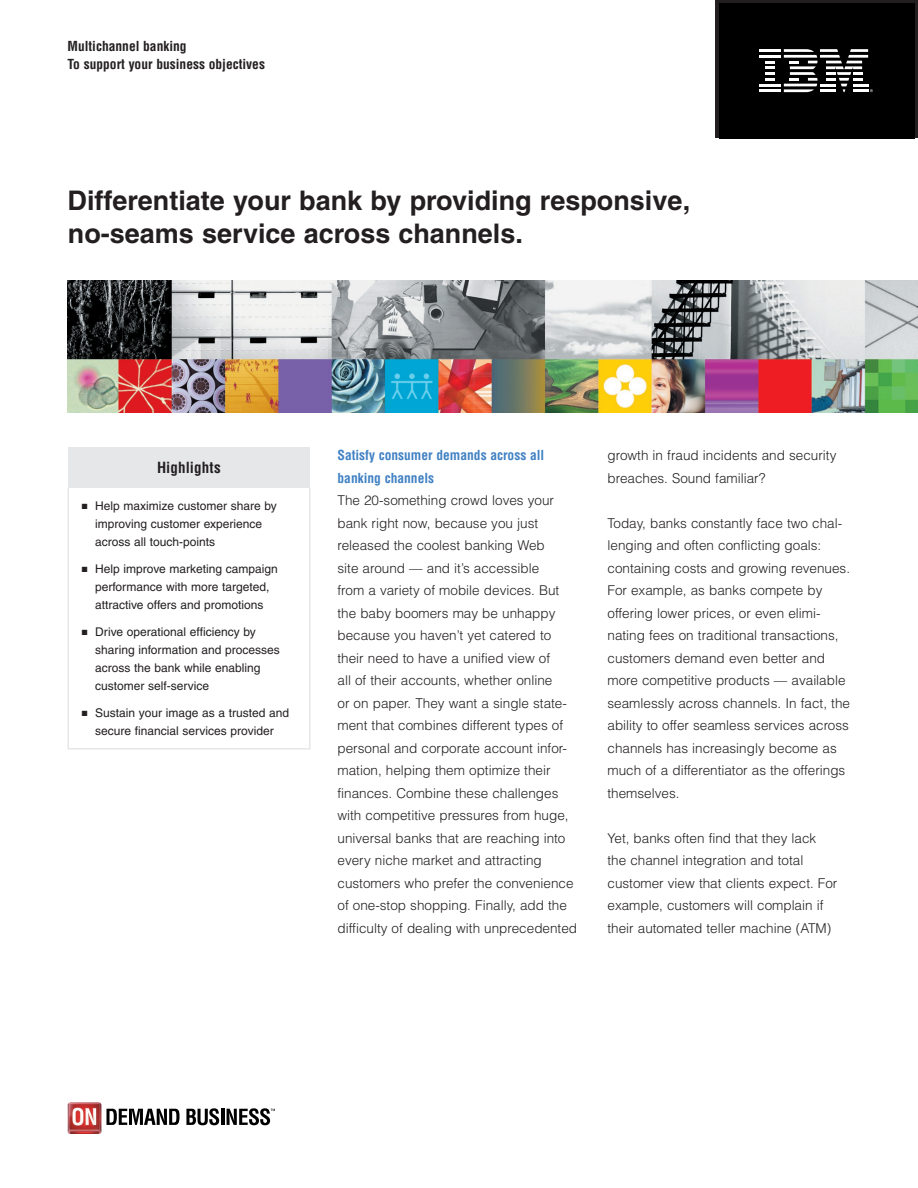
<style>
.page{position:relative;width:918px;height:1188px;background:#fff}
.page>*{position:absolute;margin:0;border:0;box-sizing:border-box;transform-origin:0 0}
.Head_2_A{font:700 27px/33px "Helvetica";color:#231f20}
.Contents_Highlight_Heading{font:700 condensed 15px "Helvetica";letter-spacing:.005em;color:#231f20}
.Body_1{font:300 13.5px/22.5px "Helvetica";color:#231f20}
.Subject_Identifier{font:700 condensed 13.5px "Helvetica";color:#231f20}
.Sub_1_A_Blue{font:700 condensed 13.5px/22.5px "Helvetica";color:#4181c3}
.Hightlight_Bullet{font:12px/18px "Helvetica";color:#231f20}
</style>
<div class="page">
<div style="left:715px;top:0;width:203px;height:138px;background:#231f20"></div>
<div style="left:720px;top:3px;width:195px;height:135px;background:#000"></div>
<hr style="left:760px;top:49px;width:21px;height:3px;background:#fff">
<hr style="left:760px;top:55px;width:21px;height:3px;background:#fff">
<svg style="left:766px;top:61px;width:9px;height:20px"></svg>
<hr style="left:760px;top:84px;width:21px;height:2px;background:#fff">
<hr style="left:760px;top:89px;width:21px;height:3px;background:#fff">
<svg style="left:784px;top:49px;width:89px;height:43px"></svg>
<img style="left:68px;top:280px;width:850px;height:132px">
<img style="left:68px;top:1102px;width:34px;height:32px">
<svg style="left:107px;top:1109px;width:72px;height:16px"></svg>
<svg style="left:186px;top:1108px;width:33px;height:17px"></svg>
<hr style="left:221px;top:1109px;width:3px;height:16px;background:#000">
<svg style="left:227px;top:1108px;width:48px;height:17px"></svg>
<div style="left:68px;top:447px;width:242px;height:41px;background:#e6e7e9"></div>
<hr style="left:68px;top:488px;width:1px;height:260px;background:#e6e7e9">
<hr style="left:309px;top:488px;width:1px;height:260px;background:#e6e7e9">
<hr style="left:68px;top:748px;width:242px;height:2px;background:#e6e7e9">
<p class="Subject_Identifier" style="left:68px;top:38px;width:121px">Multichannel banking</p>
<p class="Subject_Identifier" style="left:68px;top:56px;width:199px">To support your business objectives</p>
<p class="Head_2_A" style="left:68px;top:184px;width:624px">Differentiate your bank by providing responsive, no-seams service across channels.</p>
<p class="Contents_Highlight_Heading" style="left:157px;top:458px;width:65px">Highlights</p>
<p class="Hightlight_Bullet" style="left:95px;top:497px;width:183px;text-indent:-14px">■ Help maximize customer share by improving customer experience across all touch-points</p>
<p class="Hightlight_Bullet" style="left:82px;top:560px;width:198px;text-align:center">■ Help improve marketing campaign performance with more targeted, attractive offers and promotions</p>
<p class="Hightlight_Bullet" style="left:95px;top:623px;width:186px;text-indent:-14px">■ Drive operational efficiency by sharing information and processes across the bank while enabling customer self-service</p>
<p class="Hightlight_Bullet" style="left:82px;top:704px;width:209px;text-align:center">■ Sustain your image as a trusted and secure financial services provider</p>
<p class="Sub_1_A_Blue" style="left:338px;top:444px;width:208px">Satisfy consumer demands across all banking channels</p>
<p class="Body_1" style="left:338px;top:489px;width:241px">The 20-something crowd loves your bank right now, because you just released the coolest banking Web<br>site around — and it’s accessible<br>from a variety of mobile devices. But the baby boomers may be unhappy because you haven’t yet catered to their need to have a unified view of<br>all of their accounts, whether online<br>or on paper. They want a single state&shy;ment that combines different types of personal and corporate account infor&shy;mation, helping them optimize their finances. Combine these challenges with competitive pressures from huge, universal banks that are reaching into every niche market and attracting customers who prefer the convenience of one-stop shopping. Finally, add the difficulty of dealing with unprecedented</p>
<p class="Body_1" style="left:608px;top:444px;width:230px">growth in fraud incidents and security breaches. Sound familiar?</p>
<p class="Body_1" style="left:608px;top:511px;width:244px">Today, banks constantly face two chal&shy;lenging and often conflicting goals: containing costs and growing revenues.<br>For example, as banks compete by offering lower prices, or even elimi&shy;nating fees on traditional transactions, customers demand even better and more competitive products — available seamlessly across channels. In fact, the ability to offer seamless services across channels has increasingly become as much of a differentiator as the offerings themselves.</p>
<p class="Body_1" style="left:608px;top:826px;width:231px">Yet, banks often find that they lack the channel integration and total customer view that clients expect. For example, customers will complain if their automated teller machine (ATM)</p>
</div>
